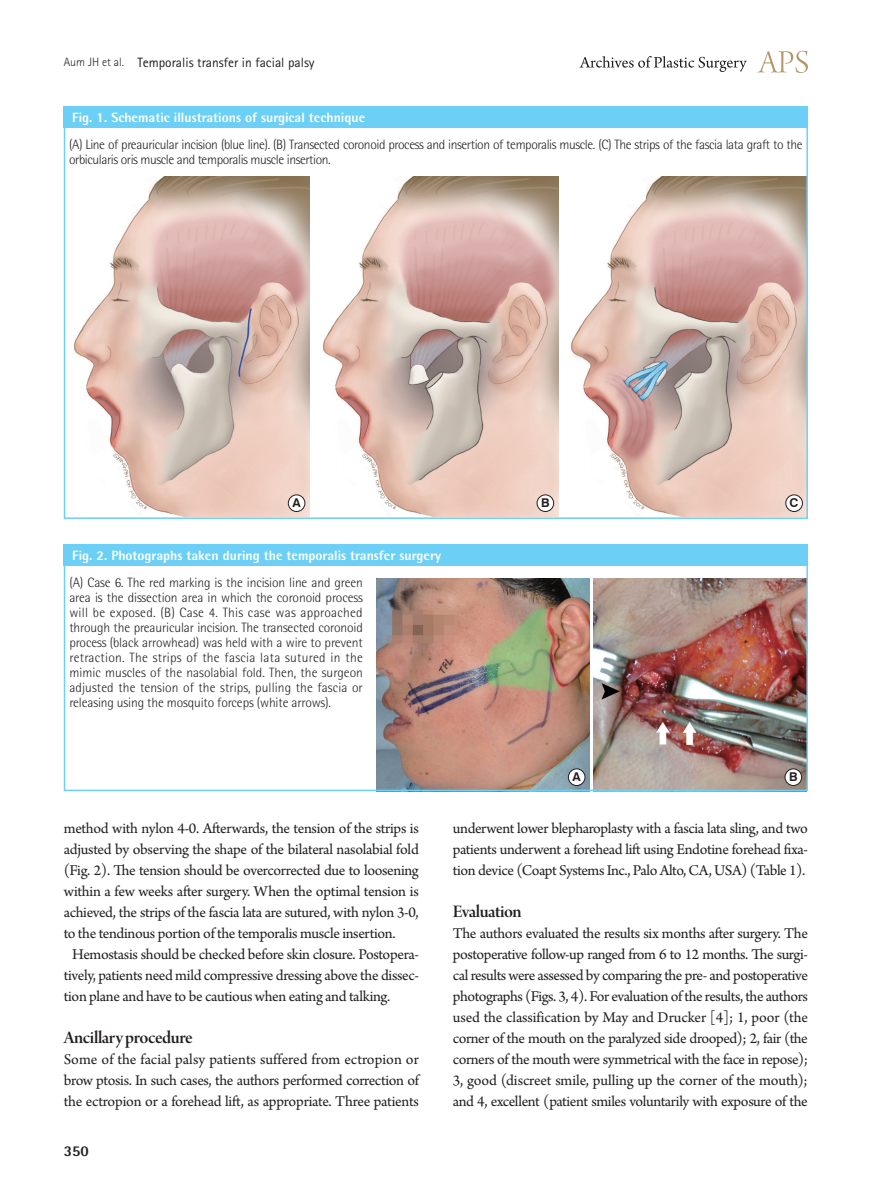
<style>
.page{position:relative;width:893px;height:1191px;background:#fff}
.page>*{position:absolute;margin:0;border:0;box-sizing:border-box;transform-origin:0 0}
.중제목{font:18.75px "Arno Pro Smbd Display";letter-spacing:-.025em;color:#231f20}
.본문_성형{font:15.75px/21px "Arno Pro";letter-spacing:-.025em;color:#231f20;text-align:justify}
.t1{font:800 15px "Rotis Semi Sans Std";color:#231f20}
.그림__표-설명{font:300 13.5px/15px "Rotis Semi Sans Std";letter-spacing:-.03em;color:#231f20;text-align:justify}
.표_그림_제목_볼드{font:800 13.5px "Rotis Semi Sans Std";color:#fff}
.t2{font:13.5px "Rotis Sans Serif Std";color:#231f20}
.t3{font:700 12.15px "Swiss 721 BT";color:#231f20}
.s1{font-weight:300;font-size:12px}
</style>
<div class="page">
<svg style="left:757px;top:51px;width:51px;height:22px"></svg>
<svg style="left:579px;top:56px;width:168px;height:16px"></svg>
<div style="left:64px;top:544px;width:744px;height:22px;background:#6bcff6"></div>
<img style="left:377px;top:578px;width:213px;height:210px">
<img style="left:594px;top:578px;width:211px;height:210px">
<div style="left:568px;top:769px;width:17px;height:16px;background:#fff;border-radius:50%"></div>
<div style="left:568px;top:768px;width:17px;height:17px;border:1px solid #231f20;border-radius:50%"></div>
<div style="left:785px;top:769px;width:17px;height:16px;background:#fff;border-radius:50%"></div>
<div style="left:785px;top:768px;width:17px;height:17px;border:1px solid #231f20;border-radius:50%"></div>
<div style="left:64px;top:544px;width:744px;height:247px;border:2px solid #6bcff6"></div>
<div style="left:64px;top:106px;width:744px;height:22px;background:#6bcff6"></div>
<img style="left:73px;top:176px;width:236px;height:340px">
<img style="left:322px;top:176px;width:236px;height:340px">
<img style="left:570px;top:176px;width:235px;height:340px">
<div style="left:288px;top:495px;width:17px;height:16px;background:#fff;border-radius:50%"></div>
<div style="left:288px;top:495px;width:17px;height:17px;border:1px solid #231f20;border-radius:50%"></div>
<div style="left:537px;top:495px;width:17px;height:16px;background:#fff;border-radius:50%"></div>
<div style="left:537px;top:495px;width:17px;height:17px;border:1px solid #231f20;border-radius:50%"></div>
<div style="left:786px;top:495px;width:16px;height:16px;background:#fff;border-radius:50%"></div>
<div style="left:786px;top:495px;width:17px;height:17px;border:1px solid #231f20;border-radius:50%"></div>
<div style="left:64px;top:106px;width:744px;height:413px;border:2px solid #6bcff6"></div>
<p class="t2" style="left:64px;top:54px;width:252px"><span class="s1">Aum JH et al.</span> Temporalis transfer in facial palsy</p>
<p class="표_그림_제목_볼드" style="left:72px;top:108px;width:294px">Fig. 1. Schematic illustrations of surgical technique</p>
<p class="그림__표-설명" style="left:69px;top:137px;width:735px">(A) Line of preauricular incision (blue line). (B) Transected coronoid process and insertion of temporalis muscle. (C) The strips of the fascia lata graft to the orbicularis oris muscle and temporalis muscle insertion.</p>
<p class="t3" style="left:292px;top:496px;width:10px">A</p>
<p class="t3" style="left:541px;top:496px;width:10px">B</p>
<p class="t3" style="left:790px;top:496px;width:10px">C</p>
<p class="표_그림_제목_볼드" style="left:72px;top:546px;width:370px">Fig. 2. Photographs taken during the temporalis transfer surgery</p>
<p class="그림__표-설명" style="left:69px;top:575px;width:295px">(A) Case 6. The red marking is the incision line and green area is the dissection area in which the coronoid process will be exposed. (B) Case 4. This case was approached through the preauricular incision. The transected coronoid process (black arrowhead) was held with a wire to prevent retraction. The strips of the fascia lata sutured in the mimic muscles of the nasolabial fold. Then, the surgeon adjusted the tension of the strips, pulling the fascia or releasing using the mosquito forceps (white arrows).</p>
<p class="본문_성형" style="left:64px;top:819px;width:357px">method with nylon 4-0. Afterwards, the tension of the strips is adjusted by observing the shape of the bilateral nasolabial fold (Fig. 2). The tension should be overcorrected due to loosening within a few weeks after surgery. When the optimal tension is achieved, the strips of the fascia lata are sutured, with nylon 3-0, to the tendinous portion of the temporalis muscle insertion.</p>
<p class="본문_성형" style="left:64px;top:945px;width:357px;text-indent:9px">Hemostasis should be checked before skin closure. Postopera&shy;tively, patients need mild compressive dressing above the dissec&shy;tion plane and have to be cautious when eating and talking.</p>
<p class="중제목" style="left:64px;top:1027px;width:130px">Ancillary procedure</p>
<p class="본문_성형" style="left:64px;top:1050px;width:357px">Some of the facial palsy patients suffered from ectropion or brow ptosis. In such cases, the authors performed correction of the ectropion or a forehead lift, as appropriate. Three patients</p>
<p class="t1" style="left:64px;top:1141px;width:27px">350</p>
<p class="t3" style="left:572px;top:769px;width:10px">A</p>
<p class="t3" style="left:789px;top:769px;width:10px">B</p>
<p class="본문_성형" style="left:453px;top:819px;width:357px">underwent lower blepharoplasty with a fascia lata sling, and two patients underwent a forehead lift using Endotine forehead fixa&shy;tion device (Coapt Systems Inc., Palo Alto, CA, USA) (Table 1).</p>
<p class="중제목" style="left:453px;top:901px;width:70px">Evaluation</p>
<p class="본문_성형" style="left:453px;top:924px;width:357px">The authors evaluated the results six months after surgery. The postoperative follow-up ranged from 6 to 12 months. The surgi&shy;cal results were assessed by comparing the pre- and postoperative photographs (Figs. 3, 4). For evaluation of the results, the authors used the classification by May and Drucker [4]; 1, poor (the corner of the mouth on the paralyzed side drooped); 2, fair (the corners of the mouth were symmetrical with the face in repose); 3, good (discreet smile, pulling up the corner of the mouth); and 4, excellent (patient smiles voluntarily with exposure of the</p>
</div>
